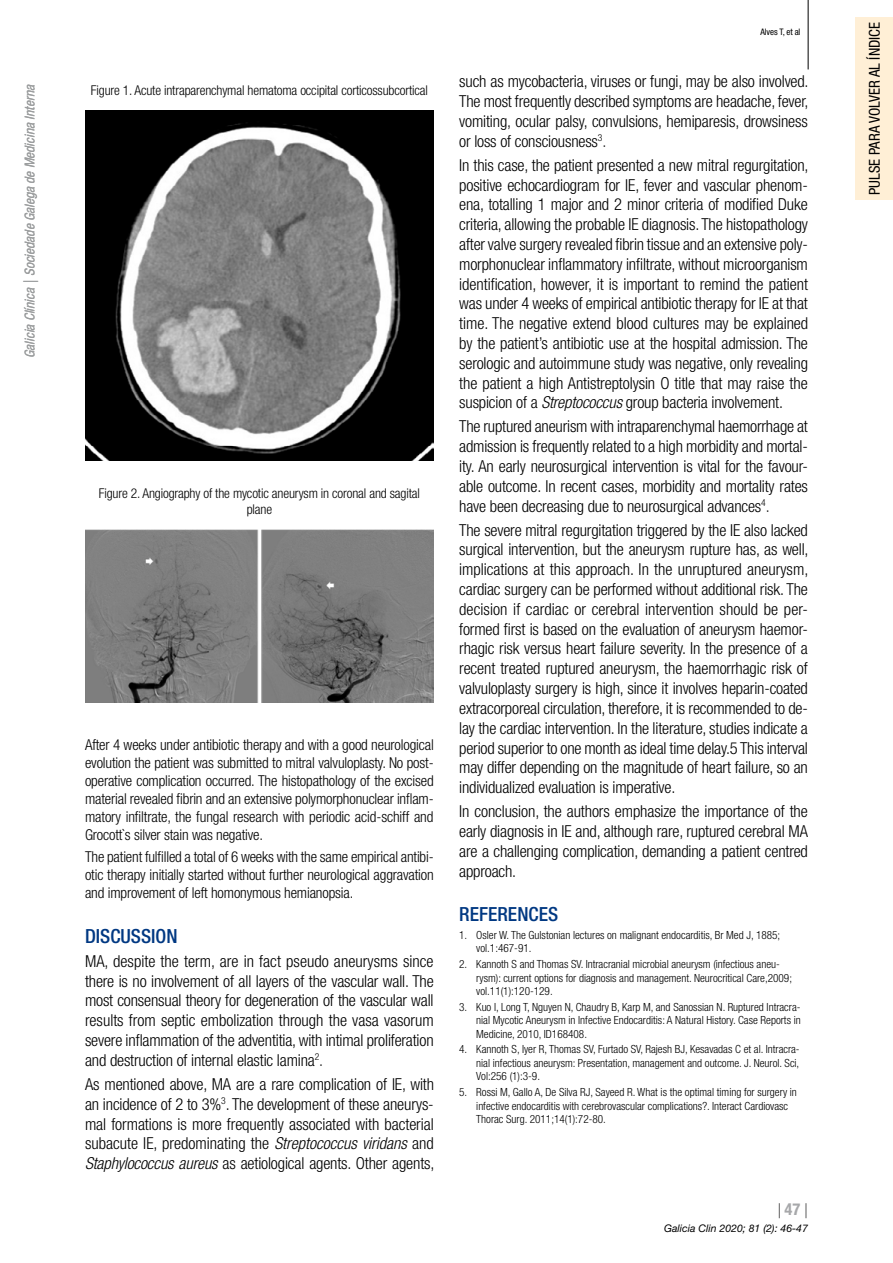
<style>
.page{position:relative;width:893px;height:1263px;background:#fff}
.page>*{position:absolute;margin:0;border:0;box-sizing:border-box;transform-origin:0 0}
.EPIGRAFE{font:500 condensed 19.5px "Helvetica Neue LT Std";color:#003882}
.Body{font:300 condensed 16.5px/19.8px "Helvetica Neue LT Std";letter-spacing:-.01em;color:#000;text-align:justify}
.Body-2{font:300 condensed 15px/18px "Helvetica Neue LT Std";letter-spacing:-.01em;color:#000;text-align:justify}
.t1{font:condensed 15px "Helvetica Neue LT Std";color:#000}
.t2{font:100 15px "Helvetica Neue LT Std";color:#000}
.TABLAS{font:300 condensed 13.5px/16.2px "Helvetica Neue LT Std";letter-spacing:-.01em;color:#000;text-align:center}
.t3{font:italic condensed 13.5px "Helvetica Neue LT Std";color:#9c9e9f}
.t4{font:300 condensed 11.25px/13.5px "Helvetica Neue LT Std";color:#000}
.t5{font:italic 10.5px "Helvetica Neue LT Std";color:#000}
.t6{font:condensed 9px "Helvetica Neue LT Std";letter-spacing:-.01em;color:#000}
.s1{color:#1d1d1d}
.s2{font-style:italic}
.s3{font-weight:700;font-stretch:condensed;font-size:16.5px;color:#a7a8aa}
</style>
<div class="page">
<hr style="left:808px;top:0;width:1px;height:69px;background:#000">
<div style="left:855px;top:18px;width:38px;height:182px;background:#ffefd6"></div>
<img style="left:85px;top:110px;width:349px;height:350px">
<img style="left:85px;top:529px;width:349px;height:173px">
<p class="t3" style="left:22px;top:358px;width:275px;rotate:-90deg">Galicia Clínica | Sociedade Galega de Medicina Interna</p>
<p class="TABLAS" style="left:91px;top:82px;width:339px">Figure 1. Acute intraparenchymal hematoma occipital corticossubcortical</p>
<p class="TABLAS" style="left:99px;top:485px;width:323px">Figure 2. Angiography of the mycotic aneurysm in coronal and sagital plane</p>
<p class="Body-2" style="left:85px;top:735px;width:350px">After 4 weeks under antibiotic therapy and with a good neurological evolution the patient was submitted to mitral valvuloplasty. No post&shy;operative complication occurred. The histopathology of the excised material revealed fibrin and an extensive polymorphonuclear inflam&shy;matory infiltrate, the fungal research with periodic acid-schiff and Grocott`s silver stain was negative.</p>
<p class="Body-2" style="left:85px;top:848px;width:350px">The patient fulfilled a total of 6 weeks with the same empirical antibi&shy;otic therapy initially started without further neurological aggravation and improvement of left homonymous hemianopsia.</p>
<p class="EPIGRAFE" style="left:85px;top:924px;width:94px">DISCUSSION</p>
<p class="Body" style="left:85px;top:951px;width:350px">MA, despite the term, are in fact pseudo aneurysms since there is no involvement of all layers of the vascular wall. The most consensual theory for degeneration of the vascular wall results from septic embolization through the vasa vasorum severe inflammation of the adventitia, with intimal proliferation and destruction of internal elastic lamina<sup>2</sup><span class="s1">.</span></p>
<p class="Body" style="left:85px;top:1074px;width:351px">As mentioned above, MA are a rare complication of IE, with an incidence of 2 to 3%<sup>3</sup>. The development of these aneurys&shy;mal formations is more frequently associated with bacterial subacute IE, predominating the <span class="s2">Streptococcus viridans</span> and <span class="s2">Staphylococcus aureus</span> as aetiological agents. Other agents,</p>
<p class="t6" style="left:760px;top:27px;width:41px">Alves T, et al</p>
<p class="Body" style="left:459px;top:71px;width:351px">such as mycobacteria, viruses or fungi, may be also involved.<br>The most frequently described symptoms are headache, fever, vomiting, ocular palsy, convulsions, hemiparesis, drowsiness or loss of consciousness<sup>3</sup><span class="s1">.</span></p>
<p class="Body" style="left:459px;top:155px;width:351px">In this case, the patient presented a new mitral regurgitation, positive echocardiogram for IE, fever and vascular phenom&shy;ena, totalling 1 major and 2 minor criteria of modified Duke criteria, allowing the probable IE diagnosis. The histopathology after valve surgery revealed fibrin tissue and an extensive poly&shy;morphonuclear inflammatory infiltrate, without microorganism identification, however, it is important to remind the patient was under 4 weeks of empirical antibiotic therapy for IE at that time. The negative extend blood cultures may be explained by the patient’s antibiotic use at the hospital admission. The serologic and autoimmune study was negative, only revealing the patient a high Antistreptolysin O title that may raise the suspicion of a <span class="s2">Streptococcus</span> group bacteria involvement.</p>
<p class="Body" style="left:459px;top:416px;width:350px">The ruptured aneurism with intraparenchymal haemorrhage at admission is frequently related to a high morbidity and mortal&shy;ity. An early neurosurgical intervention is vital for the favour&shy;able outcome. In recent cases, morbidity and mortality rates have been decreasing due to neurosurgical advances<sup>4</sup><span class="s1">.</span></p>
<p class="Body" style="left:459px;top:520px;width:351px">The severe mitral regurgitation triggered by the IE also lacked surgical intervention, but the aneurysm rupture has, as well, implications at this approach. In the unruptured aneurysm, cardiac surgery can be performed without additional risk. The decision if cardiac or cerebral intervention should be per&shy;formed first is based on the evaluation of aneurysm haemor&shy;rhagic risk versus heart failure severity. In the presence of a recent treated ruptured aneurysm, the haemorrhagic risk of valvuloplasty surgery is high, since it involves heparin-coated extracorporeal circulation, therefore, it is recommended to de&shy;lay the cardiac intervention. In the literature, studies indicate a period superior to one month as ideal time delay.5 This interval may differ depending on the magnitude of heart failure, so an individualized evaluation is imperative.</p>
<p class="Body" style="left:459px;top:801px;width:350px">In conclusion, the authors emphasize the importance of the early diagnosis in IE and, although rare, ruptured cerebral MA are a challenging complication, demanding a patient centred approach.</p>
<p class="EPIGRAFE" style="left:459px;top:903px;width:100px">REFERENCES</p>
<p class="t4" style="left:476px;top:928px;width:306px;text-indent:-17px">1. Osler W. The Gulstonian lectures on malignant endocarditis, Br Med J, 1885; vol.1:467-91.</p>
<p class="t4" style="left:476px;top:957px;width:317px;text-indent:-17px">2. Kannoth S and Thomas SV. Intracranial microbial aneurysm (infectious aneu&shy;rysm): current options for diagnosis and management. Neurocritical Care,2009; vol.11(1):120-129.</p>
<p class="t4" style="left:476px;top:1000px;width:326px;text-align:justify;text-indent:-17px">3. Kuo I, Long T, Nguyen N, Chaudry B, Karp M, and Sanossian N. Ruptured Intracra&shy;nial Mycotic Aneurysm in Infective Endocarditis: A Natural History. Case Reports in Medicine, 2010, ID168408.</p>
<p class="t4" style="left:476px;top:1042px;width:325px;text-align:justify;text-indent:-17px">4. Kannoth S, Iyer R, Thomas SV, Furtado SV, Rajesh BJ, Kesavadas C et al. Intracra&shy;nial infectious aneurysm: Presentation, management and outcome. J. Neurol. Sci, Vol:256 (1):3-9.</p>
<p class="t4" style="left:476px;top:1085px;width:322px;text-indent:-17px">5. Rossi M, Gallo A, De Silva RJ, Sayeed R. What is the optimal timing for surgery in infective endocarditis with cerebrovascular complications?. Interact Cardiovasc<br>Thorac Surg. 2011;14(1):72-80.</p>
<p class="t2" style="left:778px;top:1201px;width:32px">|<span class="s3">47</span>|</p>
<p class="t5" style="left:664px;top:1222px;width:145px">Galicia Clin 2020; 81 (2): 46-47</p>
<p class="t1" style="left:866px;top:195px;width:175px;rotate:-90deg">PULSE PARA VOLVER AL ÍNDICE</p>
</div>
